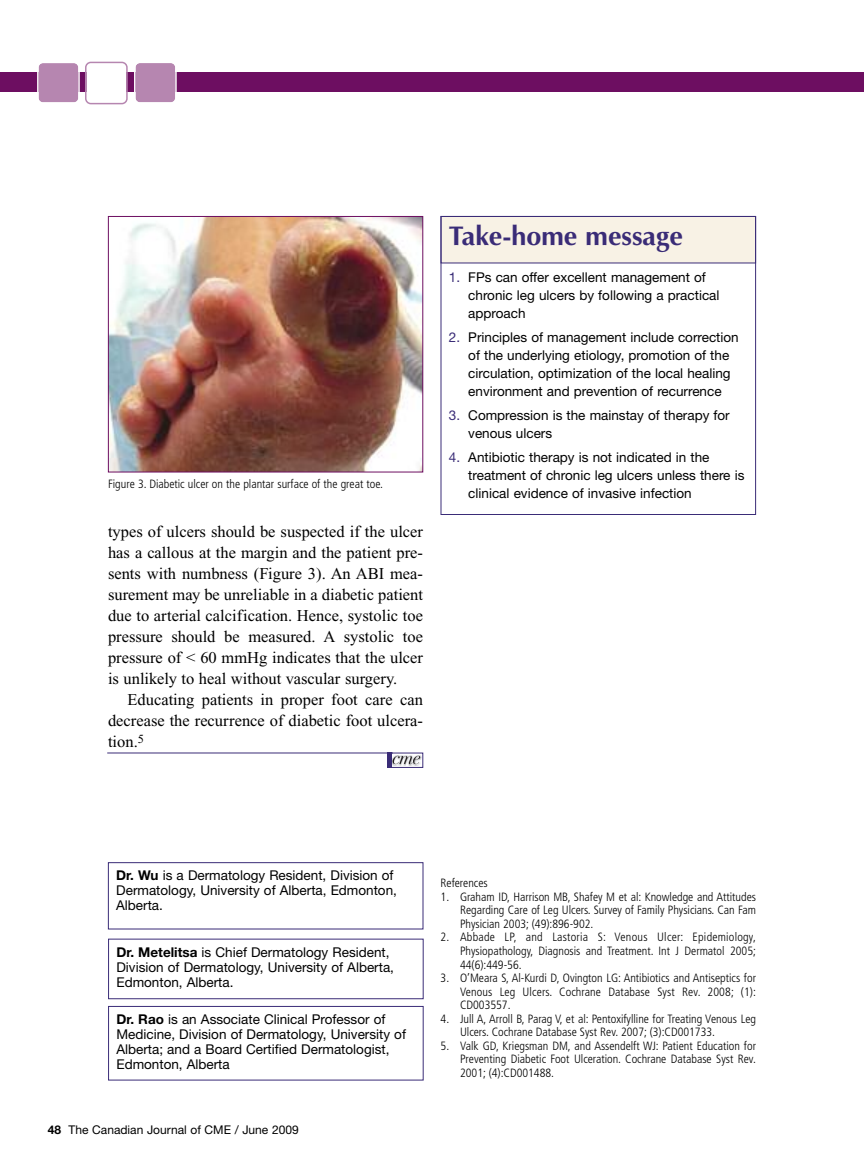
<style>
.page{position:relative;width:864px;height:1175px;background:#fff}
.page>*{position:absolute;margin:0;border:0;box-sizing:border-box;transform-origin:0 0}
.t1{font:700 27px "Optima";color:#3a2c77}
.t2{font:16.5px/21px "Times New Roman";color:#000;text-align:justify}
.t3{font:13.5px/18px "Helvetica Neue";color:#000}
.t4{font:300 condensed 12px/13.5px "Frutiger";color:#000;text-align:justify}
.t5{font:12px "Helvetica Neue";color:#000}
.s1{color:#3a2c77}
.s2{font-weight:700}
</style>
<div class="page">
<div style="left:0;top:72px;width:864px;height:19px;background:#6d0e61"></div>
<svg style="left:134px;top:63px;width:43px;height:40px;background:#bd92b7"></svg>
<svg style="left:37px;top:62px;width:91px;height:42px"></svg>
<div style="left:441px;top:217px;width:314px;height:45px;background:#f8f2e5"></div>
<div style="left:441px;top:216px;width:315px;height:299px;border:1px solid #3a2c77"></div>
<img style="left:392px;top:755px;width:29px;height:10px">
<svg style="left:393px;top:755px;width:27px;height:9px"></svg>
<hr style="left:387px;top:752px;width:4px;height:15px;background:#3a2c77">
<div style="left:389px;top:752px;width:34px;height:15px;border:1px solid #3a2c77"></div>
<hr style="left:107px;top:752px;width:286px;height:1px;background:#3a2c77">
<div style="left:108px;top:862px;width:315px;height:67px;border:1px solid #3a2c77"></div>
<div style="left:108px;top:1006px;width:316px;height:74px;border:1px solid #3a2c77"></div>
<div style="left:108px;top:938px;width:316px;height:61px;border:1px solid #3a2c77"></div>
<img style="left:110px;top:218px;width:311px;height:252px">
<div style="left:108px;top:216px;width:315px;height:256px;border:1px solid #6d0e61"></div>
<p class="t4" style="left:108px;top:478px;width:276px">Figure 3. Diabetic ulcer on the plantar surface of the great toe.</p>
<p class="t2" style="left:108px;top:523px;width:317px">types of ulcers should be suspected if the ulcer has a callous at the margin and the patient pre&shy;sents with numbness (Figure 3). An ABI mea&shy;surement may be unreliable in a diabetic patient due to arterial calcification. Hence, systolic toe pressure should be measured. A systolic toe pressure of &lt; 60 mmHg indicates that the ulcer is unlikely to heal without vascular surgery.</p>
<p class="t2" style="left:108px;top:691px;width:317px;text-indent:19px">Educating patients in proper foot care can decrease the recurrence of diabetic foot ulcera&shy;tion.<sup>5</sup></p>
<h1 class="t1" style="left:449px;top:220px;width:236px">Take-home message</h1>
<p class="t3" style="left:468px;top:270px;width:253px;text-indent:-19px"><span class="s1">1.</span> FPs can offer excellent management of chronic leg ulcers by following a practical approach</p>
<p class="t3" style="left:468px;top:330px;width:272px;text-indent:-19px"><span class="s1">2.</span> Principles of management include correction of the underlying etiology, promotion of the circulation, optimization of the local healing environment and prevention of recurrence</p>
<p class="t3" style="left:468px;top:408px;width:263px;text-indent:-19px"><span class="s1">3.</span> Compression is the mainstay of therapy for venous ulcers</p>
<p class="t3" style="left:468px;top:450px;width:278px;text-indent:-19px"><span class="s1">4.</span> Antibiotic therapy is not indicated in the treatment of chronic leg ulcers unless there is clinical evidence of invasive infection</p>
<p class="t3" style="left:116px;top:869px;width:282px;line-height:15px"><span class="s2">Dr. Wu</span> is a Dermatology Resident, Division of<br>Dermatology, University of Alberta, Edmonton,<br>Alberta.</p>
<p class="t3" style="left:116px;top:945px;width:279px;line-height:15px"><span class="s2">Dr. Metelitsa</span> is Chief Dermatology Resident,<br>Division of Dermatology, University of Alberta,<br>Edmonton, Alberta.</p>
<p class="t3" style="left:116px;top:1013px;width:291px;line-height:15px"><span class="s2">Dr. Rao</span> is an Associate Clinical Professor of Medicine, Division of Dermatology, University of Alberta; and a Board Certified Dermatologist, Edmonton, Alberta</p>
<p class="t5" style="left:48px;top:1125px;width:252px"><span class="s2">48</span> The Canadian Journal of CME / June 2009</p>
<p class="t4" style="left:441px;top:877px;width:49px">References</p>
<p class="t4" style="left:460px;top:891px;width:297px;text-indent:-19px">1. Graham ID, Harrison MB, Shafey M et al: Knowledge and Attitudes Regarding Care of Leg Ulcers. Survey of Family Physicians. Can Fam Physician 2003; (49):896-902.</p>
<p class="t4" style="left:460px;top:931px;width:297px;text-indent:-19px">2. Abbade LP, and Lastoria S: Venous Ulcer: Epidemiology, Physiopathology, Diagnosis and Treatment. Int J Dermatol 2005; 44(6):449-56.</p>
<p class="t4" style="left:460px;top:972px;width:297px;text-indent:-19px">3. O’Meara S, Al-Kurdi D, Ovington LG: Antibiotics and Antiseptics for Venous Leg Ulcers. Cochrane Database Syst Rev. 2008; (1):<br>CD003557.</p>
<p class="t4" style="left:460px;top:1012px;width:297px;text-indent:-19px">4. Jull A, Arroll B, Parag V, et al: Pentoxifylline for Treating Venous Leg<br>Ulcers. Cochrane Database Syst Rev. 2007; (3):CD001733.</p>
<p class="t4" style="left:460px;top:1039px;width:297px;text-indent:-19px">5. Valk GD, Kriegsman DM, and Assendelft WJ: Patient Education for Preventing Diabetic Foot Ulceration. Cochrane Database Syst Rev.<br>2001; (4):CD001488.</p>
</div>
